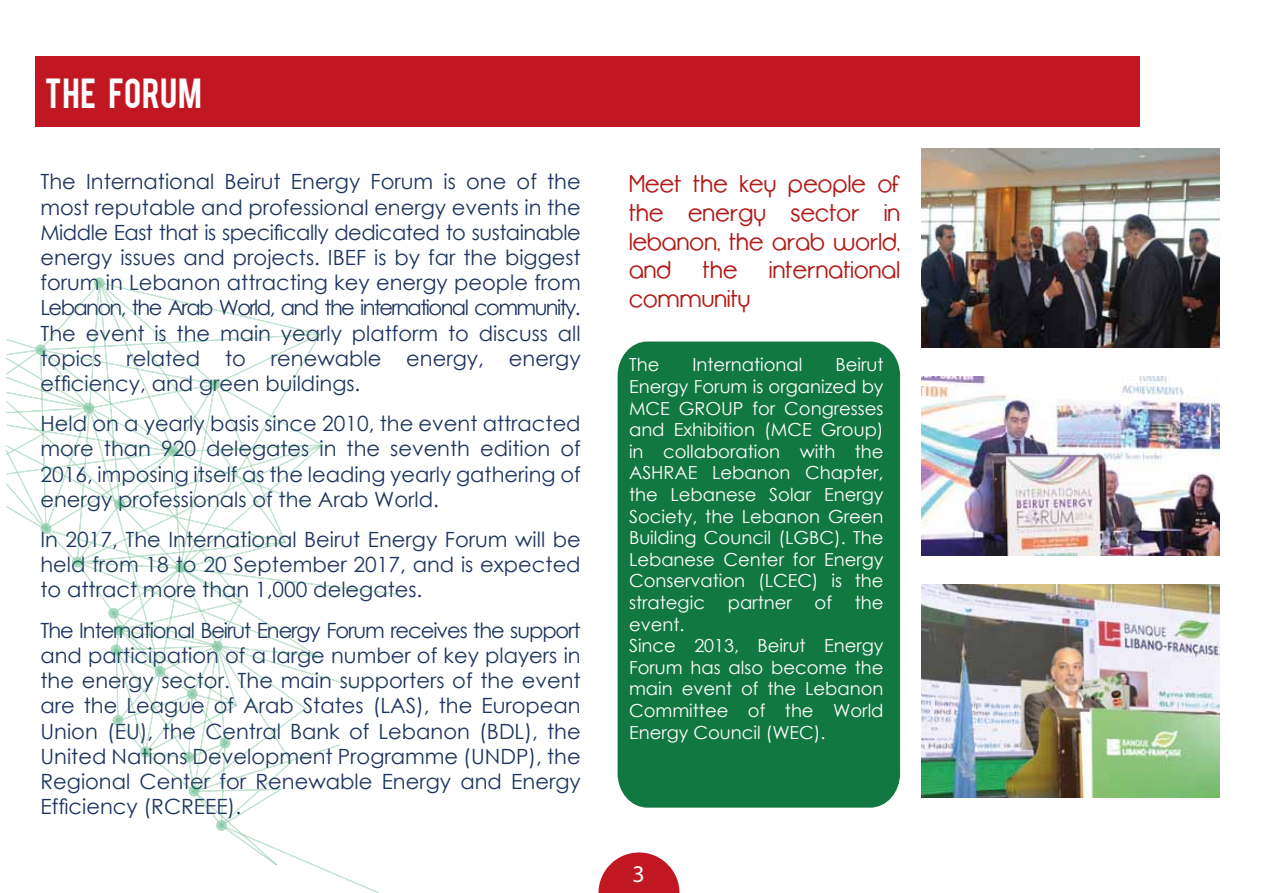
<style>
.page{position:relative;width:1263px;height:893px;background:#fff}
.page>*{position:absolute;margin:0;border:0;box-sizing:border-box;transform-origin:0 0}
.t1{font:33.15px "Bebas";letter-spacing:.02em;color:#fff}
.t2{font:24px/28.8px "Opificio";letter-spacing:.01em;color:#b31917;text-align:justify}
.t3{font:24px "Myriad Pro";color:#fff}
.t4{font:21px/25.2px "Century Gothic";color:#1d345e;text-align:justify}
.t5{font:18px/21.6px "Century Gothic";color:#fff;text-align:justify}
</style>
<div class="page">
<div style="left:35px;top:56px;width:1105px;height:71px;background:#c11722"></div>
<img style="left:922px;top:585px;width:297px;height:212px">
<img style="left:922px;top:377px;width:298px;height:178px">
<img style="left:922px;top:149px;width:298px;height:198px">
<div style="left:617px;top:342px;width:283px;height:466px;background:#127841"></div>
<svg style="left:598px;top:852px;width:81px;height:41px"></svg>
<svg style="left:94px;top:277px;width:11px;height:11px"></svg>
<svg style="left:6px;top:281px;width:391px;height:612px"></svg>
<h1 class="t1" style="left:45px;top:69px;width:158px">THE FORUM</h1>
<p class="t4" style="left:40px;top:169px;width:542px">The International Beirut Energy Forum is one of the most reputable and professional energy events in the Middle East that is specifically dedicated to sustainable energy issues and projects. IBEF is by far the biggest forum in Lebanon attracting key energy people from Lebanon, the Arab World, and the international community.<br>The event is the main yearly platform to discuss all topics related to renewable energy, energy efficiency, and green buildings.</p>
<p class="t4" style="left:40px;top:411px;width:542px">Held on a yearly basis since 2010, the event attracted more than 920 delegates in the seventh edition of 2016, imposing itself as the leading yearly gathering of energy professionals of the Arab World.</p>
<p class="t4" style="left:40px;top:527px;width:542px">In 2017, The International Beirut Energy Forum will be held from 18 to 20 September 2017, and is expected to attract more than 1,000 delegates.</p>
<p class="t4" style="left:40px;top:617px;width:542px">The International Beirut Energy Forum receives the support and participation of a large number of key players in the energy sector. The main supporters of the event are the League of Arab States (LAS), the European Union (EU), the Central Bank of Lebanon (BDL), the United Nations Development Programme (UNDP), the Regional Center for Renewable Energy and Energy Efficiency (RCREEE).</p>
<p class="t2" style="left:629px;top:170px;width:273px">Meet the key people of the energy sector in lebanon, the arab world, and</p>
<p class="t2" style="left:703px;top:256px;width:36px">the</p>
<p class="t2" style="left:769px;top:256px;width:132px">international</p>
<p class="t2" style="left:629px;top:285px;width:123px">community</p>
<p class="t5" style="left:629px;top:354px;width:256px;text-indent:206px">Beirut Energy Forum is organized by MCE GROUP for Congresses and Exhibition (MCE Group) in collaboration with the ASHRAE Lebanon Chapter, the Lebanese Solar Energy Society, the Lebanon Green Building Council (LGBC). The Lebanese Center for Energy Conservation (LCEC) is the strategic</p>
<p class="t5" style="left:629px;top:354px;width:32px">The</p>
<p class="t5" style="left:692px;top:354px;width:111px">International</p>
<p class="t5" style="left:728px;top:591px;width:66px">partner</p>
<p class="t5" style="left:815px;top:591px;width:19px">of</p>
<p class="t5" style="left:855px;top:591px;width:30px">the</p>
<p class="t5" style="left:629px;top:613px;width:256px;text-align:left">event.<br>Since 2013, Beirut Energy<br>Forum has also become the main event of the Lebanon<br>Committee of the World<br>Energy Council (WEC).</p>
<p class="t3" style="left:632px;top:859px;width:14px">3</p>
</div>
